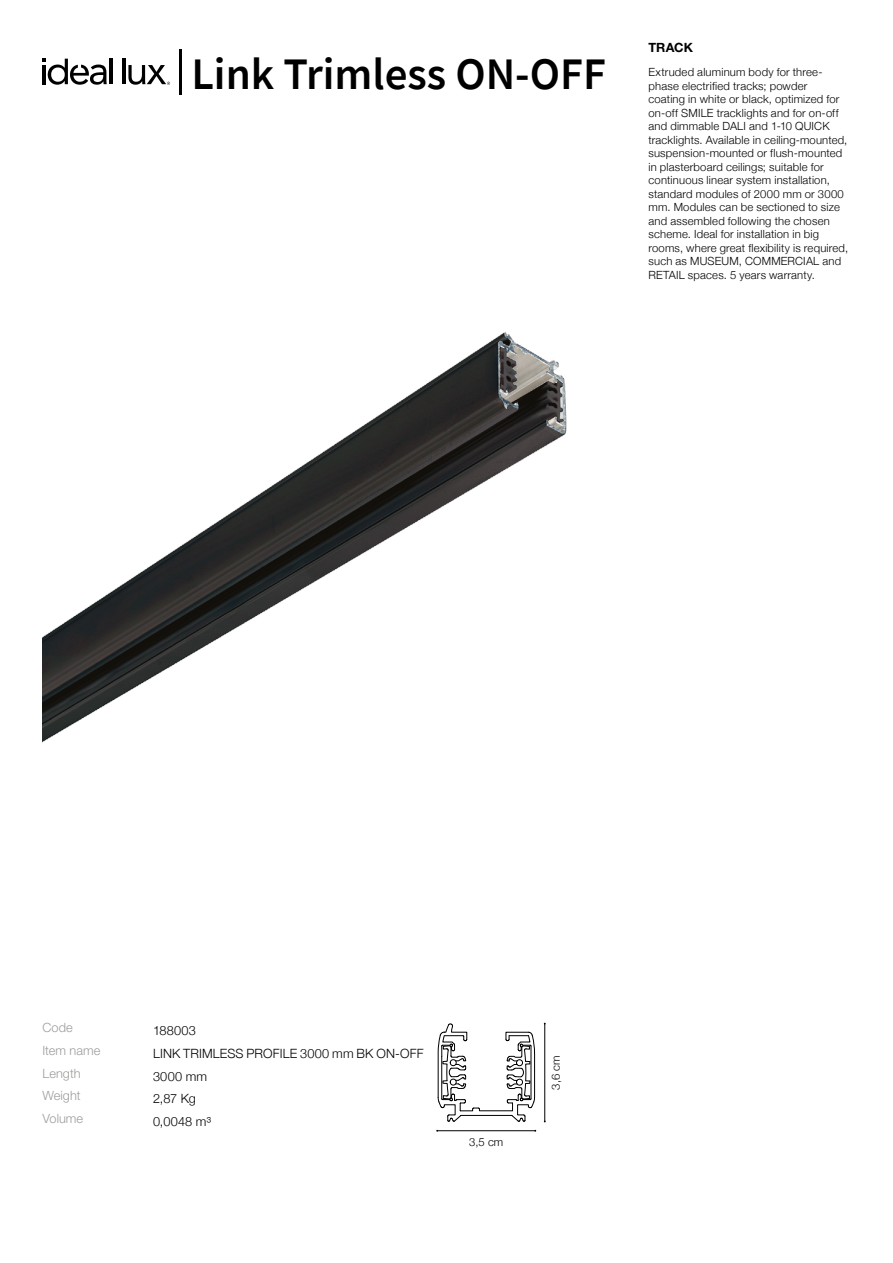
<style>
.page{position:relative;width:893px;height:1263px;background:#fff}
.page>*{position:absolute;margin:0;border:0;box-sizing:border-box;transform-origin:0 0}
.t1{font:600 45px "Source Sans Pro";color:#000}
.t2{font:300 12.75px/23px "Helvetica Neue";letter-spacing:.015em;color:#000}
.t3{font:300 12.75px/23px "Helvetica Neue LT Std";letter-spacing:.005em;color:#9d9d9c}
.t4{font:700 12.75px "Helvetica Neue LT Std";letter-spacing:.005em;color:#000}
.t5{font:300 11.25px/13.5px "Helvetica Neue";letter-spacing:.015em;color:#000}
</style>
<div class="page">
<hr style="left:179px;top:49px;width:3px;height:45px;background:#000">
<hr style="left:110px;top:59px;width:3px;height:25px;background:#000">
<hr style="left:122px;top:59px;width:3px;height:25px;background:#000">
<svg style="left:43px;top:59px;width:64px;height:26px"></svg>
<svg style="left:128px;top:65px;width:42px;height:20px"></svg>
<img style="left:43px;top:331px;width:524px;height:411px">
<hr style="left:437px;top:1130px;width:98px;height:1px;background:#000">
<hr style="left:544px;top:1023px;width:1px;height:98px;background:#000">
<svg style="left:437px;top:1023px;width:98px;height:99px"></svg>
<h1 class="t1" style="left:191px;top:44px;width:416px">Link Trimless ON-OFF</h1>
<p class="t4" style="left:648px;top:39px;width:46px">TRACK</p>
<p class="t5" style="left:648px;top:65px;width:201px">Extruded aluminum body for three&shy;phase electrified tracks; powder<br>coating in white or black, optimized for on-off SMILE tracklights and for on-off and dimmable DALI and 1-10 QUICK tracklights. Available in ceiling-mounted, suspension-mounted or flush-mounted in plasterboard ceilings; suitable for continuous linear system installation, standard modules of 2000 mm or 3000 mm. Modules can be sectioned to size and assembled following the chosen scheme. Ideal for installation in big rooms, where great flexibility is required, such as MUSEUM, COMMERCIAL and RETAIL spaces. 5 years warranty.</p>
<p class="t3" style="left:43px;top:1015px;width:59px">Code<br>Item name<br>Length<br>Weight<br>Volume</p>
<p class="t2" style="left:153px;top:1018px;width:44px">188003</p>
<p class="t2" style="left:153px;top:1041px;width:272px">LINK TRIMLESS PROFILE 3000 mm BK ON-OFF<br>3000 mm<br>2,87 Kg<br>0,0048 m³</p>
<p class="t5" style="left:469px;top:1134px;width:35px">3,5 cm</p>
<p class="t5" style="left:548px;top:1089px;width:35px;rotate:-90deg">3,6 cm</p>
</div>
